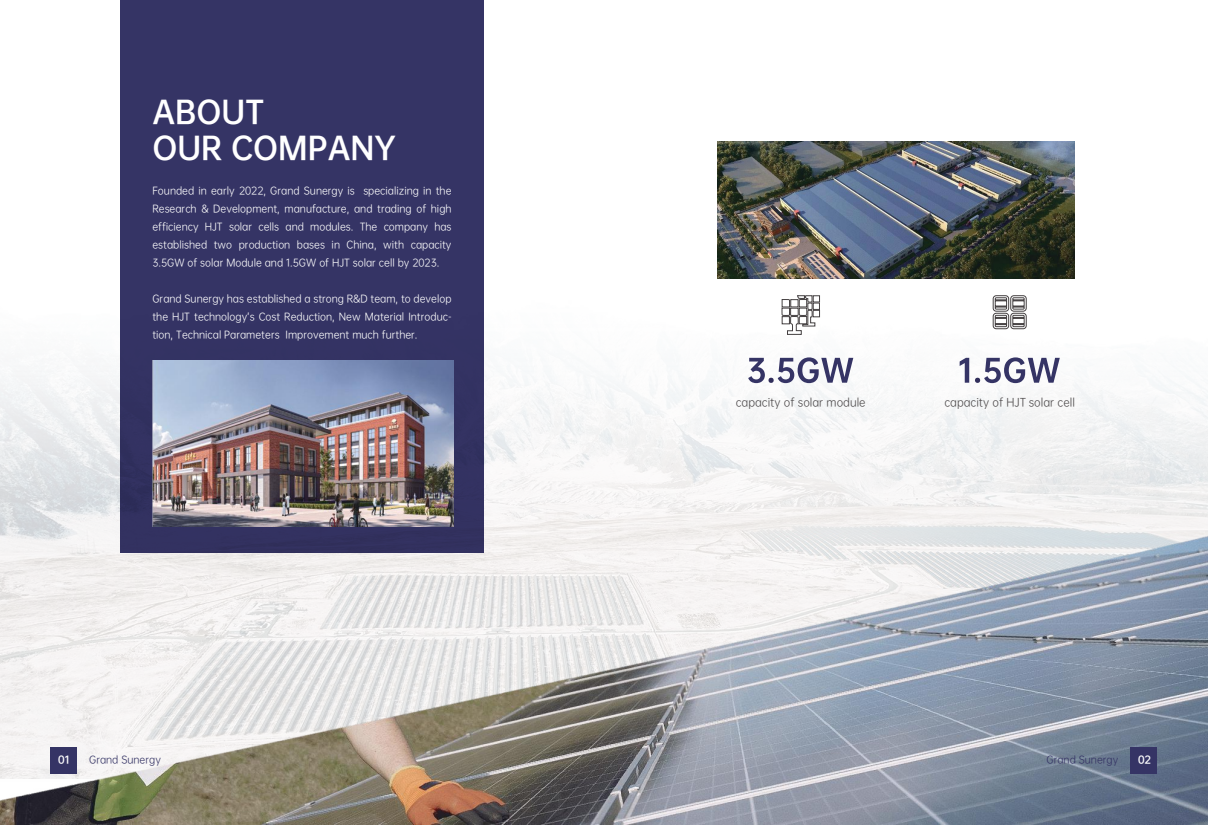
<style>
.page{position:relative;width:1208px;height:825px;background:#fff}
.page>*{position:absolute;margin:0;border:0;box-sizing:border-box;transform-origin:0 0}
.t1{font:30px/36px "OPPO Sans B";color:#fff}
.t2{font:11px "OPPO Sans R";color:#4e4b4c}
.t3{font:10px/18px "OPPO Sans R";color:#fff;text-align:justify}
.t4{font:10px "OPPO Sans R";color:#353465}
.t5{font:10px "OPPO Sans B";color:#fff}
</style>
<div class="page">
<img style="left:0;top:146px;width:1208px;height:679px">
<div style="left:120px;top:0;width:363px;height:552px;background:#353465"></div>
<svg style="left:748px;top:357px;width:105px;height:26px"></svg>
<svg style="left:959px;top:358px;width:10px;height:25px"></svg>
<svg style="left:975px;top:357px;width:84px;height:26px"></svg>
<svg style="left:992px;top:295px;width:34px;height:34px"></svg>
<svg style="left:781px;top:279px;width:39px;height:61px"></svg>
<img style="left:717px;top:141px;width:357px;height:138px">
<img style="left:152px;top:361px;width:301px;height:165px">
<div style="left:51px;top:747px;width:26px;height:27px;background:#353465"></div>
<div style="left:1130px;top:747px;width:27px;height:27px;background:#353465"></div>
<h1 class="t1" style="left:152px;top:92px;width:245px">ABOUT<br>OUR COMPANY</h1>
<p class="t3" style="left:152px;top:181px;width:301px">Founded in early 2022, Grand Sunergy is specializing in the Research &amp; Development, manufacture, and trading of high efficiency HJT solar cells and modules. The company has established two production bases in China, with capacity 3.5GW of solar Module and 1.5GW of HJT solar cell by 2023.</p>
<p class="t3" style="left:152px;top:289px;width:301px">Grand Sunergy has established a strong R&amp;D team, to develop the HJT technology’s Cost Reduction, New Material Introduc&shy;tion, Technical Parameters Improvement much further.</p>
<p class="t2" style="left:736px;top:394px;width:131px">capacity of solar module</p>
<p class="t2" style="left:944px;top:394px;width:132px">capacity of HJT solar cell</p>
<p class="t5" style="left:58px;top:751px;width:13px">01</p>
<p class="t4" style="left:89px;top:752px;width:73px">Grand Sunergy</p>
<p class="t4" style="left:1046px;top:752px;width:73px">Grand Sunergy</p>
<p class="t5" style="left:1138px;top:751px;width:15px">02</p>
</div>
